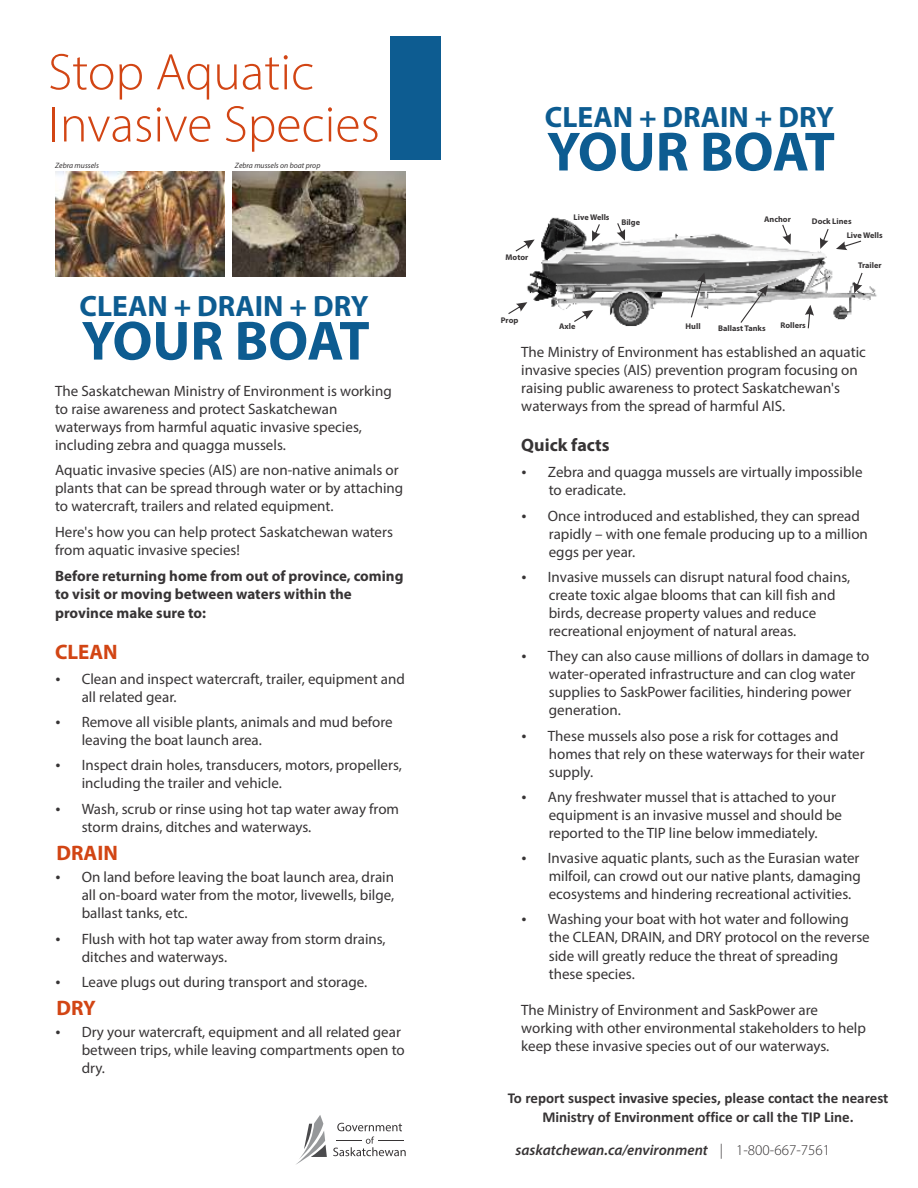
<style>
.page{position:relative;width:918px;height:1188px;background:#fff}
.page>*{position:absolute;margin:0;border:0;box-sizing:border-box;transform-origin:0 0}
.t1{font:700 55.65px "Myriad Pro";letter-spacing:-.01em;color:#0d5c91}
.t2{font:300 51.75px/52.2px "Myriad Pro";color:#d24514}
.t3{font:700 29.55px "Myriad Pro";color:#0d5c91}
.t4{font:700 21px "Myriad Pro";color:#d24514}
.t5{font:700 18px "Myriad Pro";color:#373435}
.t6{font:15px/18px "Myriad Pro";color:#373435}
.t7{font:700 15px/18.6px "Myriad Pro";color:#373435}
.t8{font:700 15px/18.3px "Calibri";color:#373435;text-align:center}
.t9{font:italic 600 15px "Myriad Pro";color:#373435}
.t10{font:700 8.25px "Myriad Pro";color:#373435}
.t11{font:italic 7.8px "Myriad Pro";color:#373435}
.s1{font-weight:300;font-style:normal}
</style>
<div class="page">
<svg style="left:333px;top:1123px;width:73px;height:33px"></svg>
<svg style="left:296px;top:1115px;width:31px;height:50px"></svg>
<div style="left:390px;top:36px;width:51px;height:124px;background:#0d5c91"></div>
<img style="left:55px;top:171px;width:169px;height:106px">
<img style="left:233px;top:171px;width:173px;height:106px">
<img style="left:515px;top:217px;width:362px;height:112px">
<svg style="left:516px;top:240px;width:19px;height:12px"></svg>
<svg style="left:574px;top:310px;width:19px;height:12px"></svg>
<svg style="left:691px;top:272px;width:15px;height:45px"></svg>
<svg style="left:592px;top:224px;width:8px;height:18px"></svg>
<svg style="left:617px;top:223px;width:8px;height:18px"></svg>
<svg style="left:820px;top:229px;width:9px;height:20px"></svg>
<svg style="left:782px;top:225px;width:9px;height:20px"></svg>
<svg style="left:805px;top:305px;width:9px;height:23px"></svg>
<svg style="left:854px;top:273px;width:9px;height:20px"></svg>
<svg style="left:836px;top:241px;width:25px;height:9px"></svg>
<svg style="left:508px;top:302px;width:19px;height:12px"></svg>
<svg style="left:740px;top:285px;width:28px;height:38px"></svg>
<h2 class="t2" style="left:48px;top:50px;width:333px">Stop Aquatic<br>Invasive Species</h2>
<p class="t11" style="left:55px;top:162px;width:45px">Zebra mussels</p>
<p class="t11" style="left:235px;top:162px;width:87px">Zebra mussels on boat prop</p>
<h3 class="t3" style="left:80px;top:294px;width:290px">CLEAN + DRAIN + DRY</h3>
<h1 class="t1" style="left:82px;top:318px;width:290px">YOUR BOAT</h1>
<p class="t6" style="left:55px;top:383px;width:338px">The Saskatchewan Ministry of Environment is working to raise awareness and protect Saskatchewan waterways from harmful aquatic invasive species, including zebra and quagga mussels.</p>
<p class="t6" style="left:55px;top:463px;width:350px">Aquatic invasive species (AIS) are non-native animals or plants that can be spread through water or by attaching to watercraft, trailers and related equipment.</p>
<p class="t6" style="left:55px;top:524px;width:339px">Here's how you can help protect Saskatchewan waters from aquatic invasive species!</p>
<p class="t7" style="left:55px;top:568px;width:350px">Before returning home from out of province, coming to visit or moving between waters within the province make sure to:</p>
<h3 class="t4" style="left:55px;top:643px;width:64px">CLEAN</h3>
<p class="t6" style="left:82px;top:671px;width:325px">Clean and inspect watercraft, trailer, equipment and all related gear.</p>
<p class="t6" style="left:82px;top:714px;width:312px">Remove all visible plants, animals and mud before leaving the boat launch area.</p>
<p class="t6" style="left:82px;top:758px;width:322px">Inspect drain holes, transducers, motors, propellers, including the trailer and vehicle.</p>
<p class="t6" style="left:82px;top:801px;width:319px">Wash, scrub or rinse using hot tap water away from storm drains, ditches and waterways.</p>
<p class="t6" style="left:82px;top:869px;width:314px;text-align:justify">On land before leaving the boat launch area, drain all on-board water from the motor, livewells, bilge, ballast tanks, etc.</p>
<p class="t6" style="left:82px;top:931px;width:306px">Flush with hot tap water away from storm drains, ditches and waterways.</p>
<p class="t6" style="left:82px;top:974px;width:287px">Leave plugs out during transport and storage.</p>
<p class="t6" style="left:82px;top:1025px;width:325px">Dry your watercraft, equipment and all related gear between trips, while leaving compartments open to dry.</p>
<h3 class="t4" style="left:56px;top:844px;width:63px">DRAIN</h3>
<h3 class="t4" style="left:56px;top:999px;width:41px">DRY</h3>
<h3 class="t3" style="left:545px;top:105px;width:290px">CLEAN + DRAIN + DRY</h3>
<h1 class="t1" style="left:547px;top:129px;width:290px">YOUR BOAT</h1>
<p class="t10" style="left:506px;top:254px;width:24px">Motor</p>
<p class="t10" style="left:501px;top:316px;width:19px">Prop</p>
<p class="t10" style="left:574px;top:214px;width:37px">Live Wells</p>
<p class="t10" style="left:621px;top:219px;width:20px">Bilge</p>
<p class="t10" style="left:764px;top:216px;width:28px">Anchor</p>
<p class="t10" style="left:812px;top:218px;width:41px">Dock Lines</p>
<p class="t10" style="left:847px;top:232px;width:37px">Live Wells</p>
<p class="t10" style="left:858px;top:262px;width:25px">Trailer</p>
<p class="t10" style="left:559px;top:323px;width:18px">Axle</p>
<p class="t10" style="left:686px;top:323px;width:17px">Hull</p>
<p class="t10" style="left:781px;top:322px;width:27px">Rollers</p>
<p class="t10" style="left:718px;top:325px;width:49px">Ballast Tanks</p>
<p class="t6" style="left:521px;top:345px;width:346px">The Ministry of Environment has established an aquatic invasive species (AIS) prevention program focusing on raising public awareness to protect Saskatchewan's waterways from the spread of harmful AIS.</p>
<p class="t5" style="left:521px;top:438px;width:90px">Quick facts</p>
<p class="t6" style="left:548px;top:465px;width:316px">Zebra and quagga mussels are virtually impossible to eradicate.</p>
<p class="t6" style="left:548px;top:508px;width:322px">Once introduced and established, they can spread rapidly – with one female producing up to a million eggs per year.</p>
<p class="t6" style="left:548px;top:569px;width:304px">Invasive mussels can disrupt natural food chains, create toxic algae blooms that can kill fish and birds, decrease property values and reduce recreational enjoyment of natural areas.</p>
<p class="t6" style="left:548px;top:648px;width:323px">They can also cause millions of dollars in damage to water-operated infrastructure and can clog water supplies to SaskPower facilities, hindering power generation.</p>
<p class="t6" style="left:548px;top:728px;width:318px">These mussels also pose a risk for cottages and homes that rely on these waterways for their water supply.</p>
<p class="t6" style="left:548px;top:789px;width:296px">Any freshwater mussel that is attached to your equipment is an invasive mussel and should be reported to the TIP line below immediately.</p>
<p class="t6" style="left:548px;top:850px;width:315px;text-align:justify">Invasive aquatic plants, such as the Eurasian water milfoil, can crowd out our native plants, damaging ecosystems and hindering recreational activities.</p>
<p class="t6" style="left:548px;top:912px;width:323px">Washing your boat with hot water and following the CLEAN, DRAIN, and DRY protocol on the reverse side will greatly reduce the threat of spreading these species.</p>
<p class="t6" style="left:521px;top:1002px;width:346px">The Ministry of Environment and SaskPower are working with other environmental stakeholders to help keep these invasive species out of our waterways.</p>
<p class="t8" style="left:508px;top:1090px;width:382px">To report suspect invasive species, please contact the nearest<br>Ministry of Environment office or call the TIP Line.</p>
<p class="t9" style="left:516px;top:1144px;width:316px">saskatchewan.ca/environment <span class="s1">| 1-800-667-7561</span></p>
</div>
